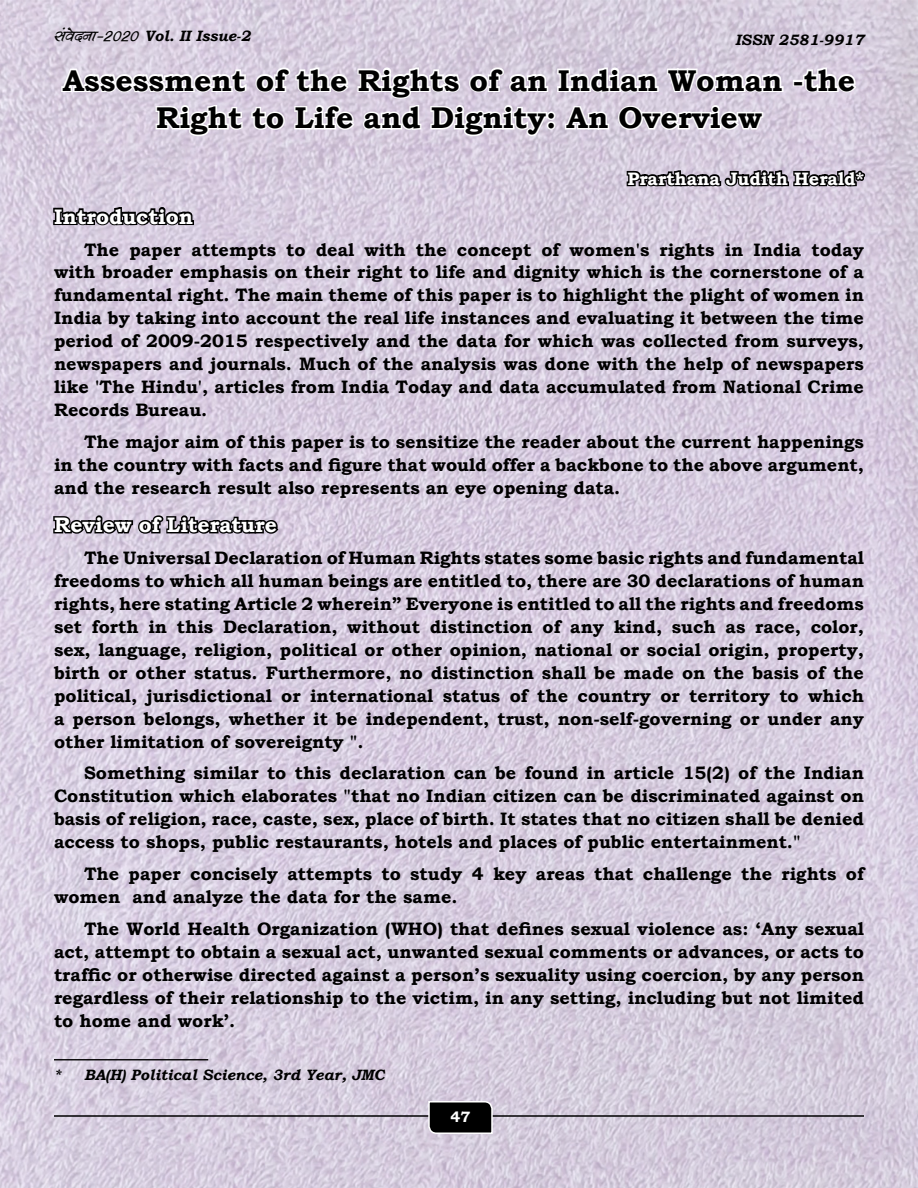
<style>
.page{position:relative;width:918px;height:1188px;background:#fff}
.page>*{position:absolute;margin:0;border:0;box-sizing:border-box;transform-origin:0 0}
.Eng__Article_Heading{font:700 30px/37.5px "Bookman Old Style";color:#000;text-align:center}
.Eng__Text_Sub_Headin{font:700 21px "Bookman Old Style";color:#fff}
.English_Paragrah{font:700 18px/23px "Bookman Old Style";color:#000;text-align:justify}
.English_Writer_Name{font:700 18px "Bookman Old Style";color:#fff}
.English_Writer_Desig{font:italic 700 15px "Bookman Old Style";color:#000}
.Eng__Article_Heading-2{font:700 15px "Bookman Old Style";color:#fff}
.s1{font-family:"Kruti Dev 500";font-weight:900;font-size:18px}
</style>
<div class="page">
<img style="left:0;top:0;width:918px;height:1188px">
<div style="left:793px;top:80px;width:11px;height:6px;border:3px solid #fff"></div>
<svg style="left:802px;top:65px;width:56px;height:29px"></svg>
<svg style="left:60px;top:54px;width:725px;height:85px"></svg>
<svg style="left:625px;top:153px;width:243px;height:36px;background:#908995"></svg>
<svg style="left:52px;top:204px;width:144px;height:31px;background:#807a85"></svg>
<svg style="left:52px;top:513px;width:228px;height:25px;background:#6f6a73"></svg>
<hr style="left:54px;top:1059px;width:154px;height:1px;background:#000">
<hr style="left:54px;top:1115px;width:810px;height:2px;background:#000">
<svg style="left:428px;top:1100px;width:66px;height:35px;background:#474648"></svg>
<div style="left:430px;top:1111px;width:60px;height:12px;background:#000"></div>
<p class="English_Writer_Desig" style="left:54px;top:25px;width:198px"><span class="s1">laosnuk&amp;2020</span> Vol. II Issue-2</p>
<p class="English_Writer_Desig" style="left:735px;top:29px;width:130px">ISSN 2581-9917</p>
<p class="Eng__Article_Heading" style="left:63px;top:61px;width:794px">Assessment of the Rights of an Indian Woman -the<br>Right to Life and Dignity: An Overview</p>
<p class="English_Writer_Name" style="left:627px;top:166px;width:238px">Prarthana Judith Herald*</p>
<p class="Eng__Text_Sub_Headin" style="left:54px;top:201px;width:141px">Introduction</p>
<p class="English_Paragrah" style="left:54px;top:238px;width:812px;text-indent:30px">The paper attempts to deal with the concept of women's rights in India today with broader emphasis on their right to life and dignity which is the cornerstone of a fundamental right. The main theme of this paper is to highlight the plight of women in India by taking into account the real life instances and evaluating it between the time period of 2009-2015 respectively and the data for which was collected from surveys, newspapers and journals. Much of the analysis was done with the help of newspapers like 'The Hindu', articles from India Today and data accumulated from National Crime Records Bureau.</p>
<p class="English_Paragrah" style="left:54px;top:430px;width:811px;text-indent:30px">The major aim of this paper is to sensitize the reader about the current happenings in the country with facts and figure that would offer a backbone to the above argument, and the research result also represents an eye opening data.</p>
<p class="Eng__Text_Sub_Headin" style="left:54px;top:510px;width:225px">Review of Literature</p>
<p class="English_Paragrah" style="left:54px;top:546px;width:812px;text-indent:30px">The Universal Declaration of Human Rights states some basic rights and fundamental freedoms to which all human beings are entitled to, there are 30 declarations of human rights, here stating Article 2 wherein” Everyone is entitled to all the rights and freedoms set forth in this Declaration, without distinction of any kind, such as race, color, sex, language, religion, political or other opinion, national or social origin, property, birth or other status. Furthermore, no distinction shall be made on the basis of the political, jurisdictional or international status of the country or territory to which a person belongs, whether it be independent, trust, non-self-governing or under any other limitation of sovereignty ".</p>
<p class="English_Paragrah" style="left:54px;top:762px;width:812px;text-indent:30px">Something similar to this declaration can be found in article 15(2) of the Indian Constitution which elaborates "that no Indian citizen can be discriminated against on basis of religion, race, caste, sex, place of birth. It states that no citizen shall be denied access to shops, public restaurants, hotels and places of public entertainment."</p>
<p class="English_Paragrah" style="left:54px;top:862px;width:811px;text-indent:30px">The paper concisely attempts to study 4 key areas that challenge the rights of women and analyze the data for the same.</p>
<p class="English_Paragrah" style="left:54px;top:917px;width:812px;text-indent:30px">The World Health Organization (WHO) that defines sexual violence as: ‘Any sexual act, attempt to obtain a sexual act, unwanted sexual comments or advances, or acts to traffic or otherwise directed against a person’s sexuality using coercion, by any person regardless of their relationship to the victim, in any setting, including but not limited to home and work’.</p>
<p class="English_Writer_Desig" style="left:54px;top:1064px;width:332px">* BA(H) Political Science, 3rd Year, JMC</p>
<p class="Eng__Article_Heading-2" style="left:451px;top:1106px;width:21px">47</p>
</div>
